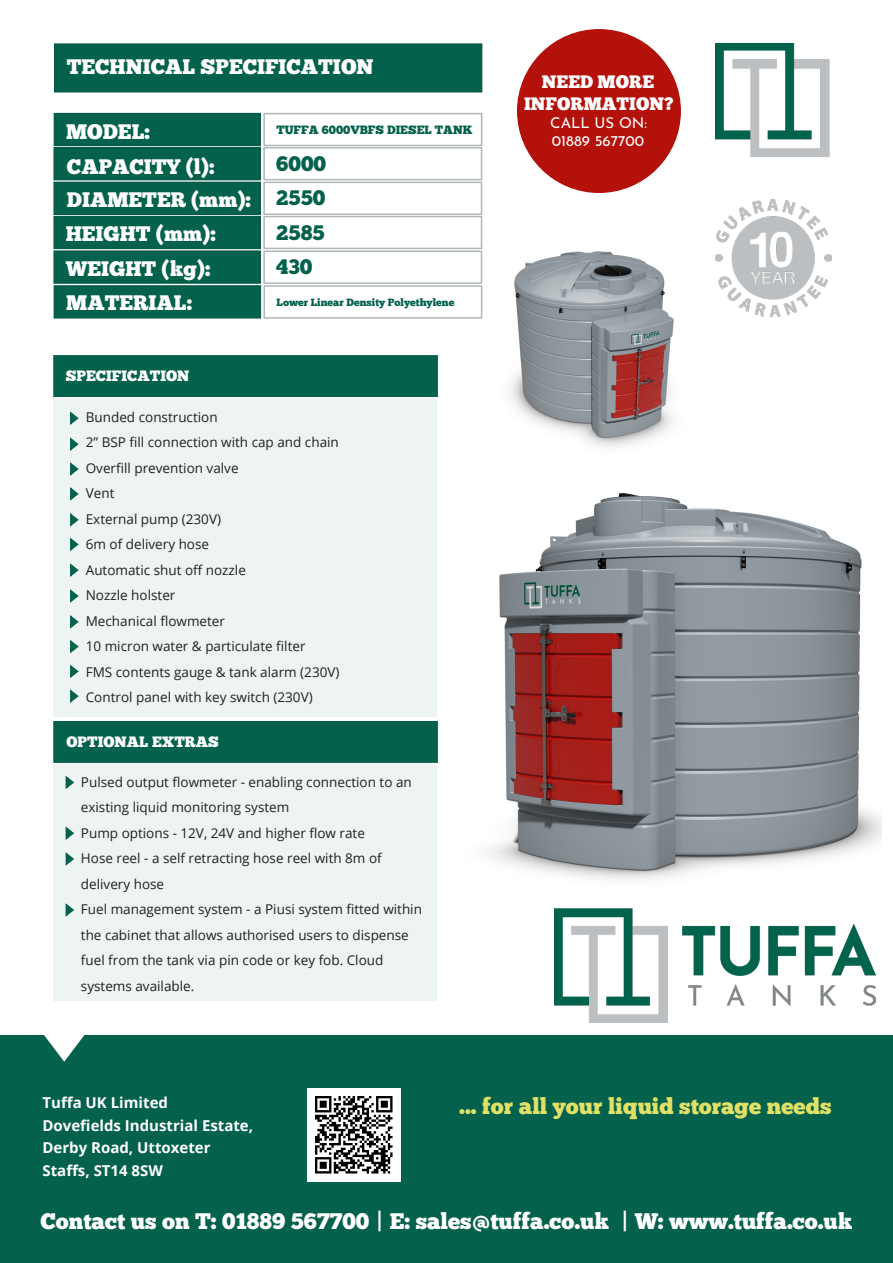
<style>
.page{position:relative;width:893px;height:1263px;background:#fff}
.page>*{position:absolute;margin:0;border:0;box-sizing:border-box;transform-origin:0 0}
.t1{font:22.5px "Chunk Five";color:#fff}
.t2{font:22.5px "Chunk Five";color:#e0e166}
.t3{font:21px/34.2px "Chunk Five";color:#fff}
.t4{font:21px "Chunk Five";color:#04614c}
.t5{font:18px/21.6px "Chunk Five";color:#fff;text-align:center}
.t6{font:700 15px/22.5px "Open Sans";color:#fff}
.t7{font:15px "Chunk Five";color:#fff}
.t8{font:15px/18px "Josefin Sans";color:#fff}
.t9{font:13.5px/25.5px "Open Sans";color:#231f20}
.t10{font:12px "Chunk Five";color:#04614c}
.Paragraph_Style_2{font:10.5px "Chunk Five";color:#04614c}
</style>
<div class="page">
<img style="left:555px;top:908px;width:321px;height:115px">
<img style="left:716px;top:43px;width:114px;height:113px">
<div style="left:53px;top:147px;width:208px;height:33px;background:#04614c"></div>
<div style="left:263px;top:147px;width:219px;height:33px;border:2px solid #b1b7b8"></div>
<div style="left:53px;top:182px;width:208px;height:33px;background:#04614c"></div>
<div style="left:263px;top:182px;width:219px;height:33px;border:2px solid #b1b7b8"></div>
<div style="left:53px;top:216px;width:208px;height:33px;background:#04614c"></div>
<div style="left:263px;top:216px;width:219px;height:33px;border:2px solid #b1b7b8"></div>
<div style="left:53px;top:250px;width:208px;height:34px;background:#04614c;border:2px solid #085b44"></div>
<div style="left:263px;top:250px;width:219px;height:34px;border:2px solid #b1b7b8"></div>
<div style="left:54px;top:43px;width:428px;height:49px;background:#04614c;border:2px solid #085b44"></div>
<div style="left:0;top:1035px;width:893px;height:228px;background:#04614c"></div>
<div style="left:518px;top:30px;width:162px;height:162px;background:#b4110a;border-radius:50%"></div>
<svg style="left:44px;top:1035px;width:41px;height:27px"></svg>
<div style="left:54px;top:285px;width:207px;height:34px;background:#04614c;border:2px solid #085b44"></div>
<div style="left:263px;top:285px;width:219px;height:34px;border:2px solid #b1b7b8"></div>
<img style="left:715px;top:200px;width:117px;height:117px">
<img style="left:308px;top:1088px;width:93px;height:93px">
<div style="left:54px;top:113px;width:207px;height:33px;background:#04614c"></div>
<div style="left:263px;top:113px;width:219px;height:33px;border:2px solid #b1b7b8"></div>
<div style="left:53px;top:355px;width:385px;height:42px;background:#04614c;border:2px solid #04614c"></div>
<div style="left:54px;top:398px;width:383px;height:318px;background:#edf4f2"></div>
<svg style="left:70px;top:411px;width:9px;height:14px"></svg>
<svg style="left:70px;top:437px;width:9px;height:14px"></svg>
<svg style="left:70px;top:462px;width:9px;height:14px"></svg>
<svg style="left:70px;top:487px;width:9px;height:14px"></svg>
<svg style="left:70px;top:513px;width:9px;height:14px"></svg>
<svg style="left:70px;top:537px;width:9px;height:14px"></svg>
<svg style="left:70px;top:563px;width:9px;height:14px"></svg>
<svg style="left:70px;top:589px;width:9px;height:14px"></svg>
<svg style="left:70px;top:615px;width:9px;height:14px"></svg>
<svg style="left:70px;top:640px;width:9px;height:14px"></svg>
<svg style="left:70px;top:664px;width:9px;height:14px"></svg>
<div style="left:53px;top:721px;width:385px;height:42px;background:#04614c;border:2px solid #04614c"></div>
<div style="left:54px;top:764px;width:383px;height:237px;background:#edf4f2"></div>
<svg style="left:65px;top:775px;width:9px;height:14px"></svg>
<svg style="left:65px;top:826px;width:9px;height:14px"></svg>
<svg style="left:65px;top:852px;width:9px;height:14px"></svg>
<svg style="left:65px;top:903px;width:9px;height:14px"></svg>
<svg style="left:70px;top:689px;width:9px;height:14px"></svg>
<img style="left:510px;top:251px;width:164px;height:197px">
<img style="left:487px;top:493px;width:394px;height:387px">
<h2 class="t3" style="left:67px;top:50px;width:308px">TECHNICAL SPECIFICATION</h2>
<h2 class="t3" style="left:66px;top:115px;width:85px">MODEL:</h2>
<h2 class="t3" style="left:66px;top:149px;width:187px">CAPACITY (l):<br>DIAMETER (mm):<br>HEIGHT (mm):<br>WEIGHT (kg):</h2>
<h2 class="t3" style="left:66px;top:285px;width:127px">MATERIAL:</h2>
<p class="t10" style="left:276px;top:123px;width:198px">TUFFA 6000VBFS DIESEL TANK</p>
<p class="t4" style="left:276px;top:151px;width:51px">6000</p>
<p class="t4" style="left:276px;top:186px;width:51px">2550</p>
<p class="t4" style="left:276px;top:220px;width:50px">2585</p>
<p class="t4" style="left:276px;top:254px;width:38px">430</p>
<p class="Paragraph_Style_2" style="left:277px;top:296px;width:179px">Lower Linear Density Polyethylene</p>
<p class="t7" style="left:66px;top:367px;width:125px">SPECIFICATION</p>
<p class="t9" style="left:86px;top:404px;width:255px">Bunded construction<br>2” BSP fill connection with cap and chain<br>Overfill prevention valve<br>Vent<br>External pump (230V)<br>6m of delivery hose<br>Automatic shut off nozzle<br>Nozzle holster<br>Mechanical flowmeter<br>10 micron water &amp; particulate filter<br>FMS contents gauge &amp; tank alarm (230V)<br>Control panel with key switch (230V)</p>
<p class="t7" style="left:67px;top:733px;width:154px">OPTIONAL EXTRAS</p>
<p class="t9" style="left:81px;top:769px;width:343px">Pulsed output flowmeter - enabling connection to an existing liquid monitoring system<br>Pump options - 12V, 24V and higher flow rate<br>Hose reel - a self retracting hose reel with 8m of delivery hose<br>Fuel management system - a Piusi system fitted within the cabinet that allows authorised users to dispense fuel from the tank via pin code or key fob. Cloud systems available.</p>
<h3 class="t5" style="left:524px;top:71px;width:151px">NEED MORE<br>INFORMATION?</h3>
<p class="t8" style="left:550px;top:112px;width:98px">CALL US ON:<br>01889 567700</p>
<h1 class="t2" style="left:459px;top:1092px;width:374px">... for all your liquid storage needs</h1>
<p class="t6" style="left:43px;top:1091px;width:212px">Tuffa UK Limited<br>Dovefields Industrial Estate,<br>Derby Road, Uttoxeter<br>Staffs, ST14 8SW</p>
<h1 class="t1" style="left:41px;top:1207px;width:813px">Contact us on T: 01889 567700 | E: sales@tuffa.co.uk | W: www.tuffa.co.uk</h1>
</div>
